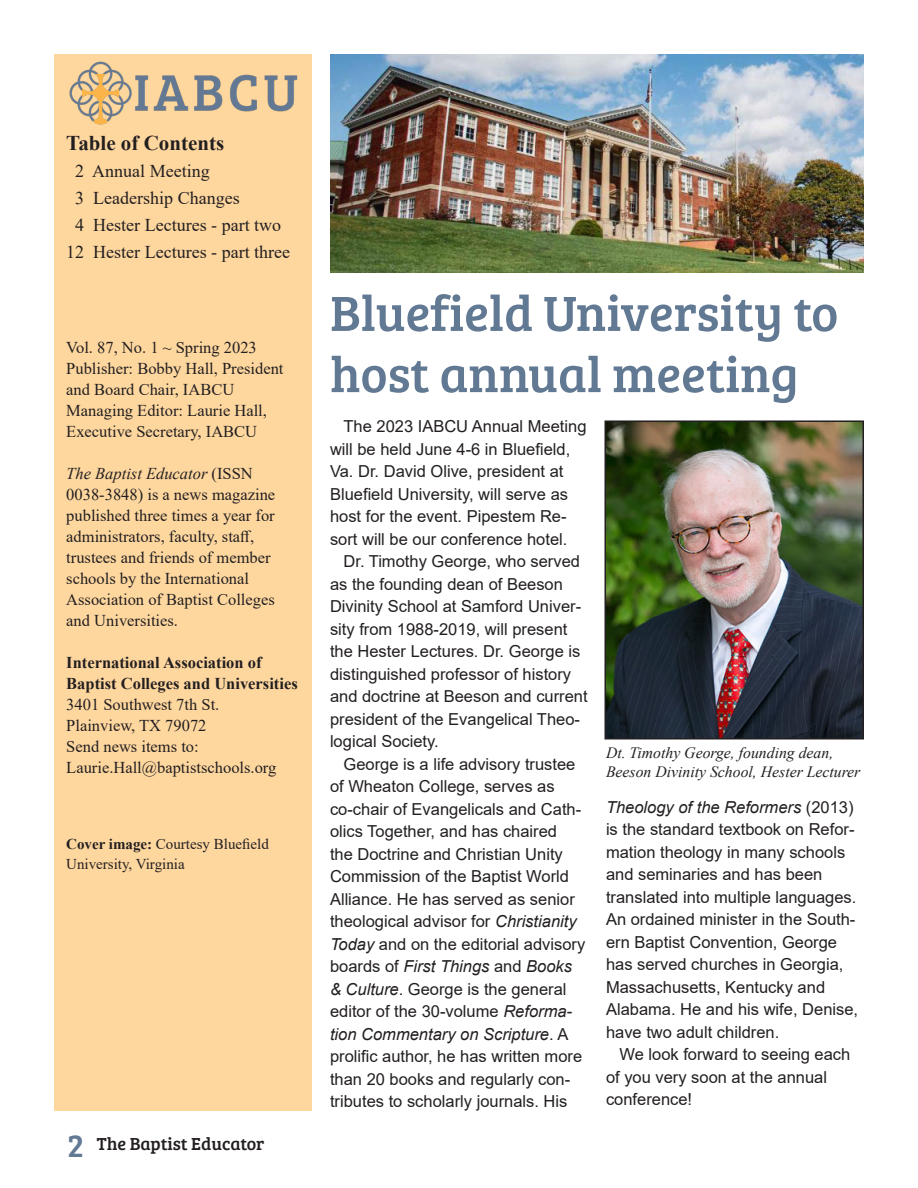
<style>
.page{position:relative;width:918px;height:1188px;background:#fff}
.page>*{position:absolute;margin:0;border:0;box-sizing:border-box;transform-origin:0 0}
.t1{font:51px/61.2px "Bree Serif";color:#627994}
.t2{font:33px "Bree Serif";color:#627994}
.t3{font:700 21px "Times New Roman";color:#231f20}
.t4{font:18px "Times New Roman";color:#231f20}
.t5{font:18px "Bree Serif";color:#231f20}
.t6{font:16.5px/22.5px "Arial";color:#231f20}
.t7{font:16.5px/21px "Times New Roman";color:#231f20}
.t8{font:italic 15.75px/18.9px "Times New Roman";color:#231f20}
.t9{font:15px/19.5px "Times New Roman";color:#231f20}
.s1{font-style:italic}
.s2{font-weight:700}
</style>
<div class="page">
<div style="left:54px;top:54px;width:258px;height:1056px;background:#fed79f"></div>
<img style="left:69px;top:61px;width:229px;height:64px">
<img style="left:330px;top:54px;width:534px;height:218px">
<img style="left:607px;top:423px;width:254px;height:314px">
<div style="left:604px;top:420px;width:260px;height:320px;border:2px solid #231f20"></div>
<p class="t3" style="left:66px;top:128px;width:159px">Table of Contents</p>
<p class="t4" style="left:75px;top:158px;width:136px">2 Annual Meeting</p>
<p class="t4" style="left:75px;top:185px;width:166px">3 Leadership Changes</p>
<p class="t4" style="left:75px;top:212px;width:207px">4 Hester Lectures - part two</p>
<p class="t4" style="left:66px;top:239px;width:225px">12 Hester Lectures - part three</p>
<p class="t7" style="left:66px;top:336px;width:192px">Vol. 87, No. 1 ~ Spring 2023</p>
<p class="t7" style="left:66px;top:357px;width:219px">Publisher: Bobby Hall, President and Board Chair, IABCU</p>
<p class="t7" style="left:66px;top:399px;width:202px">Managing Editor: Laurie Hall,</p>
<p class="t7" style="left:66px;top:420px;width:192px">Executive Secretary, IABCU</p>
<p class="t7" style="left:66px;top:462px;width:210px"><span class="s1">The Baptist Educator</span> (ISSN<br>0038-3848) is a news magazine published three times a year for administrators, faculty, staff, trustees and friends of member schools by the International<br>Association of Baptist Colleges and Universities.</p>
<p class="t7" style="left:66px;top:651px;width:233px"><span class="s2">International Association of<br>Baptist Colleges and Universities<br></span>3401 Southwest 7th St.<br>Plainview, TX 79072<br>Send news items to:<br>Laurie.Hall@baptistschools.org</p>
<p class="t9" style="left:66px;top:834px;width:204px"><span class="s2">Cover image:</span> Courtesy Bluefield<br>University, Virginia</p>
<p class="t2" style="left:67px;top:1121px;width:18px">2</p>
<p class="t5" style="left:97px;top:1131px;width:169px">The Baptist Educator</p>
<p class="t1" style="left:330px;top:280px;width:510px">Bluefield University to host annual meeting</p>
<p class="t6" style="left:330px;top:415px;width:258px;text-indent:14px">The 2023 IABCU Annual Meeting will be held June 4-6 in Bluefield, Va. Dr. David Olive, president at Bluefield University, will serve as host for the event. Pipestem Re&shy;sort will be our conference hotel.</p>
<p class="t6" style="left:330px;top:550px;width:259px;text-indent:14px">Dr. Timothy George, who served as the founding dean of Beeson<br>Divinity School at Samford Univer&shy;sity from 1988-2019, will present the Hester Lectures. Dr. George is distinguished professor of history and doctrine at Beeson and current president of the Evangelical Theo&shy;logical Society.</p>
<p class="t6" style="left:330px;top:752px;width:257px;text-indent:14px">George is a life advisory trustee of Wheaton College, serves as co-chair of Evangelicals and Cath&shy;olics Together, and has chaired<br>the Doctrine and Christian Unity Commission of the Baptist World Alliance. He has served as senior theological advisor for <span class="s1">Christianity Today</span> and on the editorial advisory boards of <span class="s1">First Things</span> and <span class="s1">Books &amp; Culture</span>. George is the general editor of the 30-volume <span class="s1">Reforma&shy;tion Commentary on Scripture</span>. A prolific author, he has written more than 20 books and regularly con&shy;tributes to scholarly journals. His</p>
<p class="t8" style="left:606px;top:743px;width:256px">Dt. Timothy George, founding dean,<br>Beeson Divinity School, Hester Lecturer</p>
<p class="t6" style="left:606px;top:796px;width:254px"><span class="s1">Theology of the Reformers</span> (2013) is the standard textbook on Refor&shy;mation theology in many schools and seminaries and has been translated into multiple languages.<br>An ordained minister in the South&shy;ern Baptist Convention, George has served churches in Georgia,<br>Massachusetts, Kentucky and<br>Alabama. He and his wife, Denise, have two adult children.</p>
<p class="t6" style="left:606px;top:1043px;width:246px;text-indent:14px">We look forward to seeing each of you very soon at the annual conference!</p>
</div>
